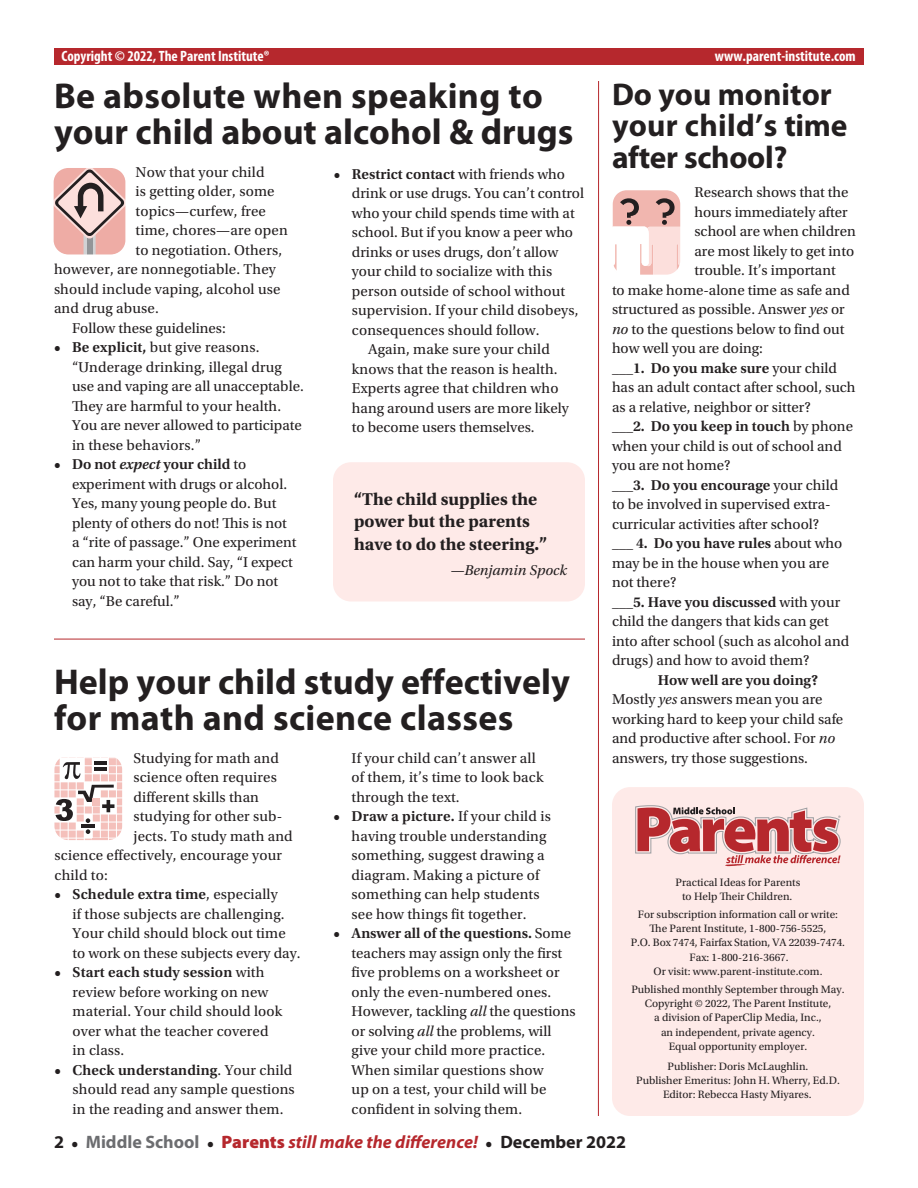
<style>
.page{position:relative;width:918px;height:1188px;background:#fff}
.page>*{position:absolute;margin:0;border:0;box-sizing:border-box;transform-origin:0 0}
.t1{font:700 36px/36px "Myriad Pro";color:#231f20}
.t2{font:700 31.5px/31.5px "Myriad Pro";color:#231f20}
.t3{font:700 18px/22.5px "Utopia Std";color:#231f20}
.t4{font:italic 700 18px "Myriad Pro";color:#b6282d}
.t5{font:15px/19.5px "Utopia Std";color:#231f20}
.t6{font:600 15px "Utopia Std";color:#231f20}
.t7{font:700 condensed 15px "Myriad Pro";color:#fff}
.t8{font:italic 15px "Utopia Std";color:#231f20}
.t9{font:11.25px/14.1px "Utopia Std";color:#231f20;text-align:center}
.s1{font-weight:600}
.s2{font-weight:600;font-style:italic}
.s3{font-weight:400}
.s4{font-style:italic}
.s5{font-style:normal;color:#231f20}
.s6{font-family:"Utopia Std";font-style:normal;font-size:15px;color:#231f20}
.s7{font-style:normal;color:#6c6d70}
.s8{font-weight:900;font-style:normal}
</style>
<div class="page">
<div style="left:612px;top:787px;width:252px;height:329px;background:#feeae8;border-radius:18px"></div>
<svg style="left:635px;top:806px;width:206px;height:60px"></svg>
<div style="left:54px;top:49px;width:810px;height:16px;background:#b6282d"></div>
<svg style="left:53px;top:168px;width:73px;height:87px;background:#d4aca8"></svg>
<svg style="left:612px;top:190px;width:69px;height:85px"></svg>
<svg style="left:54px;top:757px;width:69px;height:83px"></svg>
<div style="left:333px;top:462px;width:252px;height:140px;background:#feeae8;border-radius:18px"></div>
<hr style="left:54px;top:639px;width:531px;height:1px;background:#b6282d">
<hr style="left:598px;top:81px;width:1px;height:1035px;background:#b6282d">
<p class="t7" style="left:62px;top:46px;width:210px">Copyright © 2022, The Parent Institute®</p>
<p class="t7" style="left:715px;top:46px;width:142px">www.parent-institute.com</p>
<h1 class="t1" style="left:54px;top:77px;width:521px">Be absolute when speaking to your child about alcohol &amp; drugs</h1>
<p class="t5" style="left:136px;top:162px;width:131px">Now that your child</p>
<p class="t5" style="left:136px;top:182px;width:140px">is getting older, some</p>
<p class="t5" style="left:136px;top:201px;width:132px">topics—curfew, free</p>
<p class="t5" style="left:136px;top:221px;width:154px">time, chores—are open</p>
<p class="t5" style="left:136px;top:240px;width:148px">to negotiation. Others,</p>
<p class="t5" style="left:54px;top:260px;width:223px">however, are nonnegotiable. They</p>
<p class="t5" style="left:54px;top:279px;width:228px">should include vaping, alcohol use</p>
<p class="t5" style="left:54px;top:299px;width:106px">and drug abuse.</p>
<p class="t5" style="left:72px;top:318px;width:155px">Follow these guidelines:</p>
<p class="t5" style="left:72px;top:338px;width:233px;text-indent:-18px"><span class="s1">• Be explicit,</span> but give reasons. “Underage drinking, illegal drug use and vaping are all unacceptable.<br>They are harmful to your health.<br>You are never allowed to participate in these behaviors.”</p>
<p class="t5" style="left:72px;top:455px;width:226px;text-indent:-18px"><span class="s1">• Do not</span> <span class="s2">expect</span> <span class="s1">your child</span> to experiment with drugs or alcohol.<br>Yes, many young people do. But plenty of others do not! This is not a “rite of passage.” One experiment can harm your child. Say, “I expect you not to take that risk.” Do not say, “Be careful.”</p>
<p class="t6" style="left:334px;top:166px;width:233px">• Restrict contact <span class="s3">with friends who</span></p>
<p class="t5" style="left:352px;top:184px;width:234px">drink or use drugs. You can’t control</p>
<p class="t5" style="left:352px;top:204px;width:224px">who your child spends time with at</p>
<p class="t5" style="left:352px;top:223px;width:223px">school. But if you know a peer who</p>
<p class="t5" style="left:352px;top:243px;width:208px">drinks or uses drugs, don’t allow</p>
<p class="t5" style="left:352px;top:262px;width:202px">your child to socialize with this</p>
<p class="t5" style="left:352px;top:282px;width:215px">person outside of school without</p>
<p class="t5" style="left:352px;top:301px;width:228px">supervision. If your child disobeys,</p>
<p class="t5" style="left:352px;top:321px;width:189px">consequences should follow.</p>
<p class="t5" style="left:368px;top:340px;width:183px">Again, make sure your child</p>
<p class="t5" style="left:352px;top:360px;width:207px">knows that the reason is health.</p>
<p class="t5" style="left:352px;top:379px;width:208px">Experts agree that children who</p>
<p class="t5" style="left:352px;top:399px;width:218px">hang around users are more likely</p>
<p class="t5" style="left:352px;top:418px;width:184px">to become users themselves.</p>
<p class="t3" style="left:354px;top:488px;width:195px">“The child supplies the power but the parents have to do the steering.”</p>
<p class="t8" style="left:450px;top:562px;width:118px">—Benjamin Spock</p>
<h1 class="t1" style="left:54px;top:663px;width:517px">Help your child study effectively for math and science classes</h1>
<p class="t5" style="left:134px;top:748px;width:147px">Studying for math and</p>
<p class="t5" style="left:134px;top:768px;width:145px">science often requires</p>
<p class="t5" style="left:134px;top:787px;width:127px">different skills than</p>
<p class="t5" style="left:134px;top:807px;width:150px">studying for other sub-</p>
<p class="t5" style="left:134px;top:826px;width:161px">jects. To study math and</p>
<p class="t5" style="left:55px;top:846px;width:229px">science effectively, encourage your</p>
<p class="t5" style="left:55px;top:865px;width:55px">child to:</p>
<p class="t5" style="left:73px;top:885px;width:229px;text-indent:-18px"><span class="s1">• Schedule extra time</span>, especially<br>if those subjects are challenging.<br>Your child should block out time to work on these subjects every day.</p>
<p class="t5" style="left:73px;top:963px;width:211px;text-indent:-18px"><span class="s1">• Start each study session</span> with review before working on new material. Your child should look over what the teacher covered in class.</p>
<p class="t5" style="left:73px;top:1060px;width:224px;text-indent:-18px"><span class="s1">• Check understanding</span>. Your child should read any sample questions in the reading and answer them.</p>
<p class="t5" style="left:352px;top:748px;width:193px">If your child can’t answer all of them, it’s time to look back through the text.</p>
<p class="t5" style="left:352px;top:807px;width:201px;text-indent:-18px"><span class="s1">• Draw a picture.</span> If your child is having trouble understanding something, suggest drawing a diagram. Making a picture of something can help students see how things fit together.</p>
<p class="t5" style="left:352px;top:924px;width:226px;text-indent:-18px"><span class="s1">• Answer all of the questions.</span> Some teachers may assign only the first five problems on a worksheet or only the even-numbered ones.<br>However, tackling <span class="s4">all</span> the questions or solving <span class="s4">all</span> the problems, will give your child more practice.<br>When similar questions show<br>up on a test, your child will be confident in solving them.</p>
<h2 class="t2" style="left:612px;top:77px;width:237px">Do you monitor your child’s time after school?</h2>
<p class="t5" style="left:694px;top:183px;width:156px">Research shows that the</p>
<p class="t5" style="left:694px;top:203px;width:155px">hours immediately after</p>
<p class="t5" style="left:694px;top:222px;width:163px">school are when children</p>
<p class="t5" style="left:694px;top:242px;width:161px">are most likely to get into</p>
<p class="t5" style="left:694px;top:261px;width:143px">trouble. It’s important</p>
<p class="t5" style="left:612px;top:281px;width:239px">to make home-alone time as safe and</p>
<p class="t5" style="left:612px;top:300px;width:234px">structured as possible. Answer <span class="s4">yes</span> or</p>
<p class="t5" style="left:612px;top:320px;width:234px"><span class="s4">no</span> to the questions below to find out</p>
<p class="t5" style="left:612px;top:339px;width:153px">how well you are doing:</p>
<p class="t6" style="left:612px;top:360px;width:227px">___1. Do you make sure <span class="s3">your child</span></p>
<p class="t5" style="left:612px;top:378px;width:245px">has an adult contact after school, such</p>
<p class="t5" style="left:612px;top:398px;width:200px">as a relative, neighbor or sitter?</p>
<p class="t6" style="left:612px;top:418px;width:243px">___2. Do you keep in touch <span class="s3">by phone</span></p>
<p class="t5" style="left:612px;top:437px;width:231px">when your child is out of school and</p>
<p class="t5" style="left:612px;top:456px;width:120px">you are not home?</p>
<p class="t6" style="left:612px;top:477px;width:228px">___3. Do you encourage <span class="s3">your child</span></p>
<p class="t5" style="left:612px;top:495px;width:220px">to be involved in supervised extra-</p>
<p class="t5" style="left:612px;top:515px;width:209px">curricular activities after school?</p>
<p class="t6" style="left:612px;top:535px;width:232px">___ 4. Do you have rules <span class="s3">about who</span></p>
<p class="t5" style="left:612px;top:554px;width:219px">may be in the house when you are</p>
<p class="t5" style="left:612px;top:573px;width:66px">not there?</p>
<p class="t6" style="left:612px;top:594px;width:230px">___5. Have you discussed <span class="s3">with your</span></p>
<p class="t5" style="left:612px;top:612px;width:218px">child the dangers that kids can get</p>
<p class="t5" style="left:612px;top:632px;width:239px">into after school (such as alcohol and</p>
<p class="t5" style="left:612px;top:651px;width:199px">drugs) and how to avoid them?</p>
<p class="t5" style="left:612px;top:671px;width:233px;text-indent:46px"><span class="s1">How well are you doing?<br></span>Mostly <span class="s4">yes</span> answers mean you are working hard to keep your child safe and productive after school. For <span class="s4">no </span>answers, try those suggestions.</p>
<p class="t9" style="left:676px;top:875px;width:126px">Practical Ideas for Parents to Help Their Children.</p>
<p class="t9" style="left:631px;top:908px;width:216px">For subscription information call or write:<br>The Parent Institute, 1-800-756-5525,<br>P.O. Box 7474, Fairfax Station, VA 22039-7474.<br>Fax: 1-800-216-3667.<br>Or visit: www.parent-institute.com.</p>
<p class="t9" style="left:631px;top:983px;width:215px">Published monthly September through May.<br>Copyright © 2022, The Parent Institute,<br>a division of PaperClip Media, Inc.,<br>an independent, private agency.<br>Equal opportunity employer.</p>
<p class="t9" style="left:636px;top:1059px;width:205px">Publisher: Doris McLaughlin.<br>Publisher Emeritus: John H. Wherry, Ed.D.<br>Editor: Rebecca Hasty Miyares.</p>
<p class="t4" style="left:54px;top:1130px;width:574px"><span class="s5">2</span> <span class="s6">•</span> <span class="s7">Middle School</span> <span class="s6">•</span> <span class="s8">Parents</span> still make the difference! <span class="s6">•</span> <span class="s5">December 2022</span></p>
</div>
